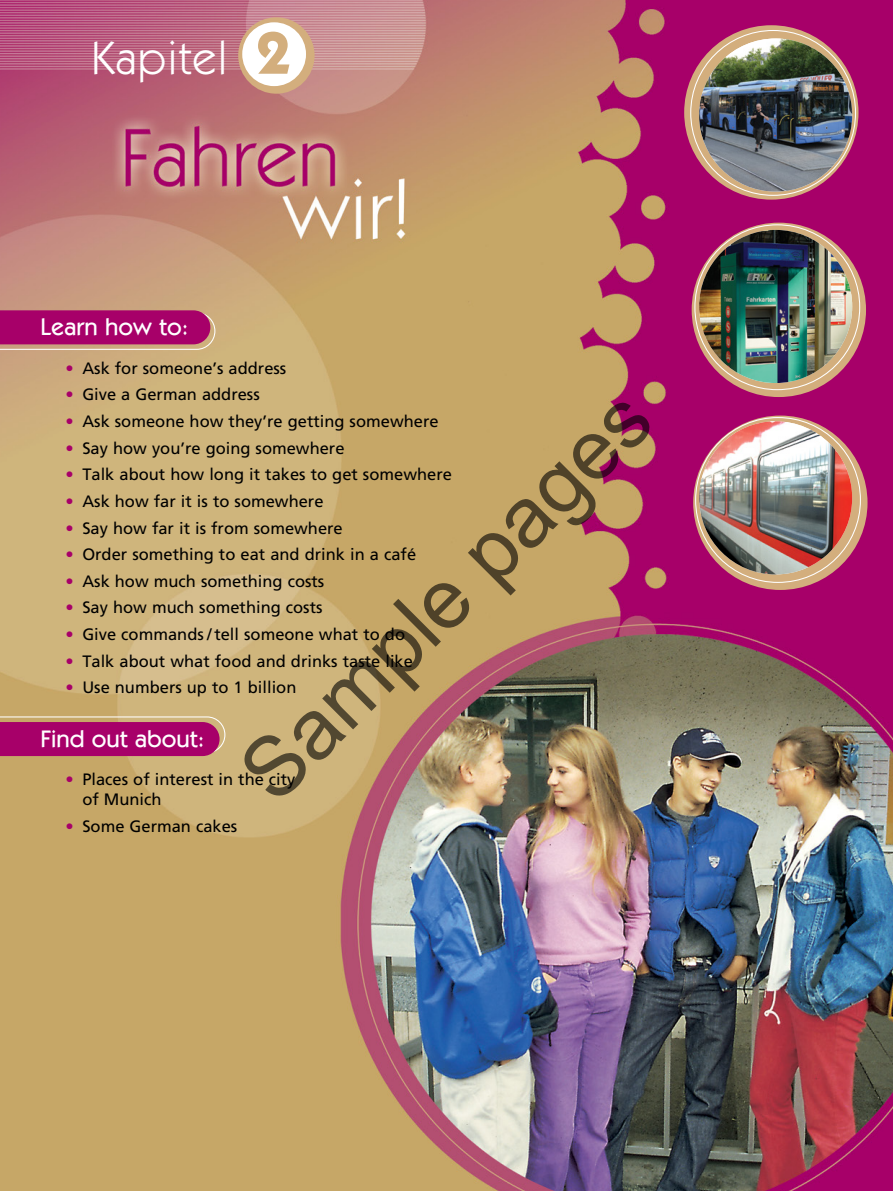
<style>
.page{position:relative;width:893px;height:1191px;background:#fff}
.page>*{position:absolute;margin:0;border:0;box-sizing:border-box;transform-origin:0 0}
.t1{font:84.3px "Arial";color:rgb(0 0 0/.6)}
.t2{font:46.5px "ITC Kabel Std";letter-spacing:.025em;color:#fff}
.t3{font:500 24px "ITC Kabel Std";color:#fff}
.t4{font:16.5px/20.2px "Frutiger LT Pro";color:#000}
.s1{font-weight:700;font-size:60px;color:#d3ae7d}
.s2{color:#a70069}
</style>
<div class="page">
<img style="left:0;top:0;width:893px;height:1191px">
<svg style="left:684px;top:25px;width:174px;height:175px;background:#d6b289"></svg>
<svg style="left:692px;top:223px;width:174px;height:174px;background:#d5b48a"></svg>
<svg style="left:693px;top:415px;width:174px;height:175px;background:#d5b189"></svg>
<div style="left:238px;top:17px;width:77px;height:77px;background:#d3ae7d;border-radius:50%"></div>
<div style="left:242px;top:22px;width:64px;height:64px;background:#fff;border-radius:50%"></div>
<svg style="left:0;top:716px;width:225px;height:40px;background:#af226e"></svg>
<svg style="left:0;top:310px;width:215px;height:40px;background:#af2170"></svg>
<img style="left:699px;top:230px;width:153px;height:153px;border-radius:77px">
<img style="left:699px;top:421px;width:153px;height:153px;border-radius:77px">
<img style="left:699px;top:38px;width:153px;height:154px;border-radius:77px">
<h2 class="t2" style="left:92px;top:31px;width:200px">Kapitel <span class="s1">2</span></h2>
<h3 class="t3" style="left:40px;top:313px;width:150px">Learn how to:</h3>
<p class="t4" style="left:65px;top:358px;width:223px"><span class="s2">•</span> Ask for someone’s address</p>
<p class="t4" style="left:65px;top:384px;width:196px"><span class="s2">•</span> Give a German address</p>
<p class="t4" style="left:65px;top:411px;width:375px"><span class="s2">•</span> Ask someone how they’re getting somewhere</p>
<p class="t4" style="left:65px;top:438px;width:281px"><span class="s2">•</span> Say how you’re going somewhere</p>
<p class="t4" style="left:65px;top:464px;width:388px"><span class="s2">•</span> Talk about how long it takes to get somewhere</p>
<p class="t4" style="left:65px;top:491px;width:260px"><span class="s2">•</span> Ask how far it is to somewhere</p>
<p class="t4" style="left:65px;top:518px;width:279px"><span class="s2">•</span> Say how far it is from somewhere</p>
<p class="t4" style="left:65px;top:544px;width:352px"><span class="s2">•</span> Order something to eat and drink in a café</p>
<p class="t4" style="left:65px;top:571px;width:261px"><span class="s2">•</span> Ask how much something costs</p>
<p class="t4" style="left:65px;top:597px;width:259px"><span class="s2">•</span> Say how much something costs</p>
<p class="t4" style="left:65px;top:624px;width:341px"><span class="s2">•</span> Give commands / tell someone what to do</p>
<p class="t4" style="left:65px;top:651px;width:349px"><span class="s2">•</span> Talk about what food and drinks taste like</p>
<p class="t4" style="left:65px;top:677px;width:233px"><span class="s2">•</span> Use numbers up to 1 billion</p>
<h1 class="t1" style="left:214px;top:744px;width:540px;rotate:-45deg">Sample pages</h1>
<h3 class="t3" style="left:40px;top:724px;width:166px">Find out about:</h3>
<p class="t4" style="left:82px;top:769px;width:215px;text-indent:-17px"><span class="s2">•</span> Places of interest in the city of Munich</p>
<p class="t4" style="left:65px;top:815px;width:173px"><span class="s2">•</span> Some German cakes</p>
</div>
